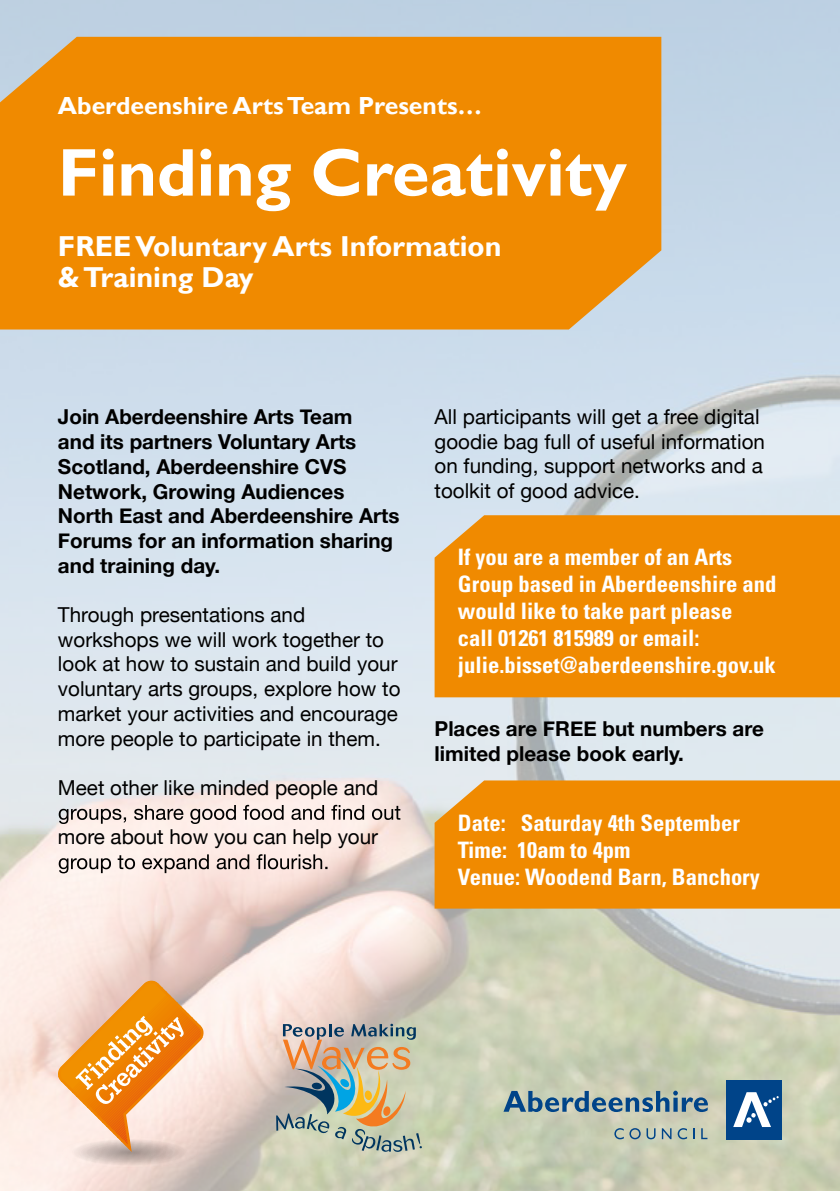
<style>
.page{position:relative;width:840px;height:1191px;background:#fff}
.page>*{position:absolute;margin:0;border:0;box-sizing:border-box;transform-origin:0 0}
.t1{font:700 68px "Gill Sans";color:#fff}
.t2{font:700 28.8px/30.8px "Gill Sans";color:#fff}
.t3{font:700 24.6px "Gill Sans";color:#fff}
.t4{font:700 condensed 22.6px/27.2px "Univers";color:#fff}
.t5{font:20.6px/24.6px "Helvetica Neue";color:#000}
.t6{font:700 20.6px/24.6px "Helvetica Neue";color:#000}
</style>
<div class="page">
<img style="left:0;top:0;width:839px;height:1191px">
<div style="left:434px;top:780px;width:405px;height:128px;background:#f08a00"></div>
<svg style="left:59px;top:805px;width:341px;height:19px;background:#c4b8b4"></svg>
<svg style="left:59px;top:854px;width:268px;height:19px;background:#c4b6b2"></svg>
<div style="left:0;top:37px;width:661px;height:292px;background:#f08a00"></div>
<div style="left:726px;top:1080px;width:55px;height:59px;background:#004489"></div>
<svg style="left:733px;top:1092px;width:45px;height:35px"></svg>
<svg style="left:503px;top:1090px;width:204px;height:22px;background:#7e99a4"></svg>
<svg style="left:614px;top:1128px;width:9px;height:11px"></svg>
<svg style="left:629px;top:1128px;width:11px;height:11px"></svg>
<svg style="left:646px;top:1128px;width:9px;height:11px"></svg>
<svg style="left:661px;top:1128px;width:10px;height:11px"></svg>
<svg style="left:677px;top:1128px;width:9px;height:11px"></svg>
<svg style="left:692px;top:1128px;width:2px;height:11px"></svg>
<svg style="left:700px;top:1128px;width:7px;height:11px"></svg>
<div style="left:434px;top:515px;width:405px;height:182px;background:#f08a00"></div>
<svg style="left:57px;top:980px;width:147px;height:187px;background:#efbc8b"></svg>
<svg style="left:276px;top:1023px;width:146px;height:128px;background:#b7b39d"></svg>
<p class="t3" style="left:58px;top:91px;width:425px">Aberdeenshire ArtsTeam Presents…</p>
<h1 class="t1" style="left:58px;top:132px;width:570px">Finding Creativity</h1>
<h2 class="t2" style="left:58px;top:232px;width:445px">FREEVoluntary Arts Information &amp;Training Day</h2>
<p class="t6" style="left:58px;top:404px;width:343px">Join Aberdeenshire Arts Team<br>and its partners Voluntary Arts<br>Scotland, Aberdeenshire CVS<br>Network, Growing Audiences<br>North East and Aberdeenshire Arts<br>Forums for an information sharing and training day.</p>
<p class="t5" style="left:58px;top:602px;width:344px">Through presentations and workshops we will work together to look at how to sustain and build your voluntary arts groups, explore how to market your activities and encourage more people to participate in them.</p>
<p class="t5" style="left:58px;top:775px;width:322px">Meet other like minded people and</p>
<p class="t5" style="left:58px;top:824px;width:321px">more about how you can help your</p>
<p class="t5" style="left:434px;top:404px;width:332px">All participants will get a free digital goodie bag full of useful information on funding, support networks and a toolkit of good advice.</p>
<p class="t4" style="left:457px;top:543px;width:320px">If you are a member of an Arts<br>Group based in Aberdeenshire and would like to take part please<br>call 01261 815989 or email: julie.bisset@aberdeenshire.gov.uk</p>
<p class="t6" style="left:434px;top:716px;width:330px">Places are FREE but numbers are limited please book early.</p>
<p class="t4" style="left:457px;top:809px;width:303px">Date: Saturday 4th September<br>Time: 10am to 4pm<br>Venue: Woodend Barn, Banchory</p>
</div>
